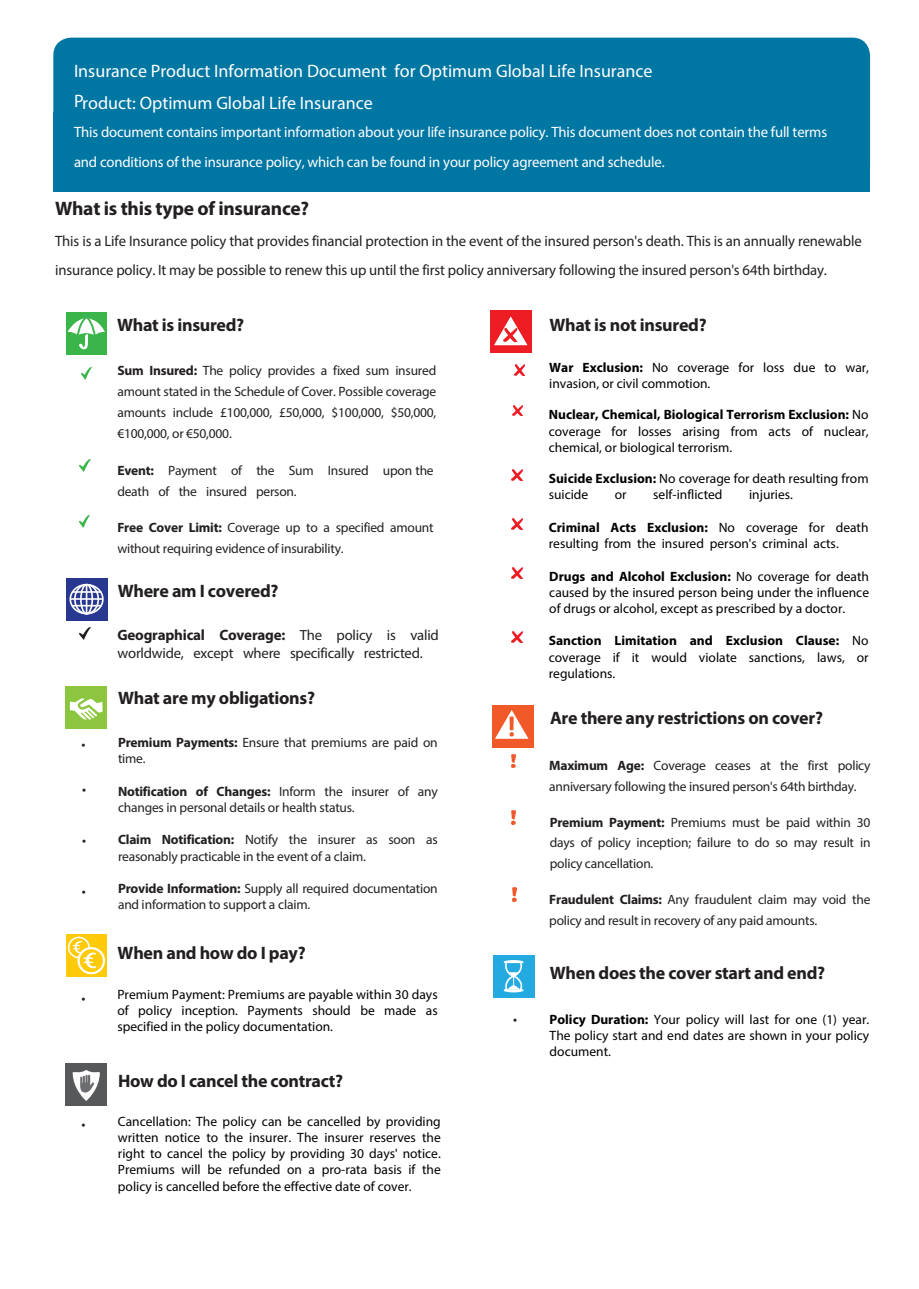
<style>
.page{position:relative;width:919px;height:1289px;background:#fff}
.page>*{position:absolute;margin:0;border:0;box-sizing:border-box;transform-origin:0 0}
.t1{font:700 19.5px "Myriad Pro";letter-spacing:-.015em;color:#231f20}
.t2{font:700 18px "Myriad Pro";letter-spacing:-.015em;color:#231f20}
.t3{font:18px/31.5px "Myriad Pro";color:#fff}
.t4{font:15px/29.5px "Myriad Pro";letter-spacing:-.01em;color:#231f20}
.t5{font:15px/29.8px "Myriad Pro";letter-spacing:-.01em;color:#fff}
.t6{font:700 15px "Myriad Pro";letter-spacing:-.015em;color:#231f20}
.t7{font:14.7px "Myriad Pro";letter-spacing:-.015em;color:#231f20}
.t8{font:13.5px/16.2px "Myriad Pro";color:#000;text-align:justify}
.t9{font:13.5px/21.1px "Myriad Pro";letter-spacing:-.015em;color:#231f20}
.s1{font-weight:700}
.s2{font-weight:400;font-size:14.7px}
.s3{font-size:14.7px}
</style>
<div class="page">
<div style="left:53px;top:112px;width:817px;height:80px;background:#0076a3"></div>
<div style="left:53px;top:38px;width:817px;height:146px;background:#0076a3;border-radius:18px"></div>
<div style="left:66px;top:312px;width:41px;height:42px;background:#3ab54a"></div>
<svg style="left:68px;top:314px;width:37px;height:35px"></svg>
<svg style="left:81px;top:367px;width:11px;height:12px"></svg>
<svg style="left:80px;top:459px;width:10px;height:12px"></svg>
<svg style="left:79px;top:515px;width:11px;height:12px"></svg>
<div style="left:490px;top:310px;width:41px;height:43px;background:#ee1d23"></div>
<svg style="left:494px;top:316px;width:33px;height:29px"></svg>
<svg style="left:514px;top:364px;width:10px;height:11px"></svg>
<svg style="left:512px;top:405px;width:10px;height:11px"></svg>
<div style="left:492px;top:705px;width:41px;height:42px;background:#f15929"></div>
<svg style="left:495px;top:710px;width:33px;height:28px"></svg>
<svg style="left:511px;top:754px;width:4px;height:13px"></svg>
<img style="left:511px;top:810px;width:4px;height:14px">
<img style="left:512px;top:887px;width:4px;height:14px">
<svg style="left:66px;top:578px;width:41px;height:43px"></svg>
<div style="left:69px;top:584px;width:35px;height:30px;border:2px solid #fff;border-radius:50%"></div>
<div style="left:74px;top:584px;width:25px;height:30px;border:2px solid #fff;border-radius:50%"></div>
<div style="left:80px;top:584px;width:13px;height:30px;border:2px solid #fff;border-radius:50%"></div>
<hr style="left:86px;top:584px;width:1px;height:30px;background:#fff">
<svg style="left:72px;top:591px;width:29px;height:1px"></svg>
<svg style="left:72px;top:605px;width:29px;height:1px"></svg>
<hr style="left:70px;top:598px;width:33px;height:1px;background:#fff">
<svg style="left:79px;top:627px;width:11px;height:12px"></svg>
<div style="left:66px;top:686px;width:41px;height:43px;background:#8bc63e"></div>
<svg style="left:70px;top:698px;width:33px;height:22px"></svg>
<div style="left:66px;top:934px;width:41px;height:42px;background:#feca0a"></div>
<div style="left:68px;top:936px;width:22px;height:22px;border:2px solid #fff;border-radius:50%"></div>
<svg style="left:79px;top:948px;width:25px;height:25px"></svg>
<div style="left:77px;top:947px;width:28px;height:27px;border:2px solid #fff;border-radius:50%"></div>
<svg style="left:72px;top:940px;width:25px;height:29px"></svg>
<div style="left:493px;top:954px;width:41px;height:43px;background:#24aae1"></div>
<svg style="left:504px;top:960px;width:19px;height:32px"></svg>
<div style="left:66px;top:1063px;width:41px;height:42px;background:#57585a"></div>
<svg style="left:73px;top:1070px;width:27px;height:30px"></svg>
<svg style="left:511px;top:469px;width:11px;height:11px"></svg>
<svg style="left:512px;top:518px;width:10px;height:11px"></svg>
<svg style="left:511px;top:568px;width:11px;height:11px"></svg>
<svg style="left:511px;top:631px;width:11px;height:11px"></svg>
<h2 class="t3" style="left:74px;top:55px;width:580px">Insurance Product Information Document for Optimum Global Life Insurance<br>P roduct: Optimum Global Life Insurance</h2>
<p class="t5" style="left:74px;top:117px;width:754px">This document contains important information about your life insurance policy. This document does not contain the full terms and conditions of the insurance policy, which can be found in your policy agreement and schedule.</p>
<h1 class="t1" style="left:55px;top:196px;width:256px">What is this type of insurance?</h1>
<p class="t4" style="left:55px;top:226px;width:808px">This is a Life Insurance policy that provides financial protection in the event of the insured person's death. This is an annually renewable insurance policy. It may be possible to renew this up until the first policy anniversary following the insured person's 64th birthday.</p>
<h2 class="t2" style="left:117px;top:313px;width:129px">What is insured?</h2>
<p class="t9" style="left:117px;top:359px;width:320px;text-align:justify"><span class="s1">Sum Insured:</span> The policy provides a fixed sum insured amount stated in the Schedule of Cover. Possible coverage amounts include £100,000, £50,000, $100,000, $50,000, €100,000, or €50,000.</p>
<p class="t9" style="left:117px;top:460px;width:318px"><span class="s1">Event:</span> Payment of the Sum Insured upon the death of the insured person.</p>
<p class="t9" style="left:117px;top:516px;width:318px"><span class="s1">Free Cover Limit:</span> Coverage up to a specified amount without requiring evidence of insurability.</p>
<h2 class="t2" style="left:549px;top:313px;width:159px">What is not insured?</h2>
<p class="t8" style="left:549px;top:359px;width:321px"><span class="s1">War Exclusion:</span> No coverage for loss due to war, invasion, or civil commotion.</p>
<p class="t8" style="left:548px;top:406px;width:321px"><span class="s1">Nuclear, Chemical, Biological Terrorism Exclusion:</span> No coverage for losses arising from acts of nuclear, chemical, or biological terrorism.</p>
<p class="t8" style="left:548px;top:470px;width:321px"><span class="s1">Suicide Exclusion:</span> No coverage for death resulting from suicide</p>
<p class="t8" style="left:615px;top:486px;width:13px">or</p>
<p class="t8" style="left:653px;top:486px;width:71px">self-inflicted</p>
<p class="t8" style="left:749px;top:486px;width:45px">injuries.</p>
<p class="t8" style="left:548px;top:519px;width:321px"><span class="s1">Criminal Acts Exclusion:</span> No coverage for death resulting from the insured person's criminal acts.</p>
<p class="t8" style="left:549px;top:568px;width:321px"><span class="s1">Drugs and Alcohol Exclusion:</span> No coverage for death caused by the insured person being under the influence of drugs or alcohol, except as prescribed by a doctor.</p>
<p class="t8" style="left:548px;top:632px;width:321px"><span class="s1">Sanction Limitation and Exclusion Clause:</span> No coverage if it would violate sanctions, laws, or regulations.</p>
<h2 class="t2" style="left:118px;top:579px;width:162px">Where am I covered?</h2>
<p class="t6" style="left:117px;top:625px;width:323px">Geographical Coverage: <span class="s2">The policy is valid</span></p>
<p class="t7" style="left:117px;top:644px;width:307px">worldwide, except where specifically restricted.</p>
<h2 class="t2" style="left:118px;top:686px;width:198px">What are my obligations?</h2>
<p class="t9" style="left:118px;top:734px;width:321px;line-height:16.2px;text-indent:-37px"><span class="s3">•</span> <span class="s1">Premium Payments:</span> Ensure that premiums are paid on time.</p>
<p class="t9" style="left:118px;top:783px;width:321px;line-height:16.2px"><span class="s1">Notification of Changes:</span> Inform the insurer of any changes in personal details or health status.</p>
<p class="t9" style="left:118px;top:831px;width:321px;line-height:16.2px"><span class="s1">Claim Notification:</span> Notify the insurer as soon as reasonably practicable in the event of a claim.</p>
<p class="t9" style="left:118px;top:880px;width:321px;line-height:16.2px"><span class="s1">Provide Information:</span> Supply all required documentation and information to support a claim.</p>
<h2 class="t2" style="left:550px;top:706px;width:274px">Are there any restrictions on cover?</h2>
<p class="t9" style="left:549px;top:754px;width:323px"><span class="s1">Maximum Age:</span> Coverage ceases at the first policy anniversary following the insured person's 64th birthday.</p>
<p class="t9" style="left:549px;top:811px;width:322px;text-align:justify"><span class="s1">Premium Payment:</span> Premiums must be paid within 30 days of policy inception; failure to do so may result in policy cancellation.</p>
<p class="t9" style="left:549px;top:889px;width:323px"><span class="s1">Fraudulent Claims:</span> Any fraudulent claim may void the policy and result in recovery of any paid amounts.</p>
<p class="t7" style="left:82px;top:780px;width:6px">•</p>
<p class="t7" style="left:82px;top:831px;width:6px">•</p>
<p class="t7" style="left:82px;top:881px;width:6px">•</p>
<p class="t7" style="left:82px;top:988px;width:6px">•</p>
<p class="t7" style="left:82px;top:1114px;width:6px">•</p>
<h2 class="t2" style="left:118px;top:941px;width:189px">When and how do I pay?</h2>
<p class="t8" style="left:117px;top:985px;width:322px">Premium Payment: Premiums are payable within 30 days of policy inception. Payments should be made as specified in the policy documentation.</p>
<h2 class="t2" style="left:118px;top:1069px;width:226px">How do I cancel the contract?</h2>
<p class="t8" style="left:118px;top:1112px;width:324px">Cancellation: The policy can be cancelled by providing written notice to the insurer. The insurer reserves the right to cancel the policy by providing 30 days' notice.<br>Premiums will be refunded on a pro-rata basis if the policy is cancelled before the effective date of cover.</p>
<p class="t7" style="left:513px;top:1009px;width:6px">•</p>
<h2 class="t2" style="left:550px;top:961px;width:277px">When does the cover start and end?</h2>
<p class="t8" style="left:549px;top:1011px;width:321px"><span class="s1">Policy Duration:</span> Your policy will last for one (1) year.<br>The policy start and end dates are shown in your policy document.</p>
</div>
